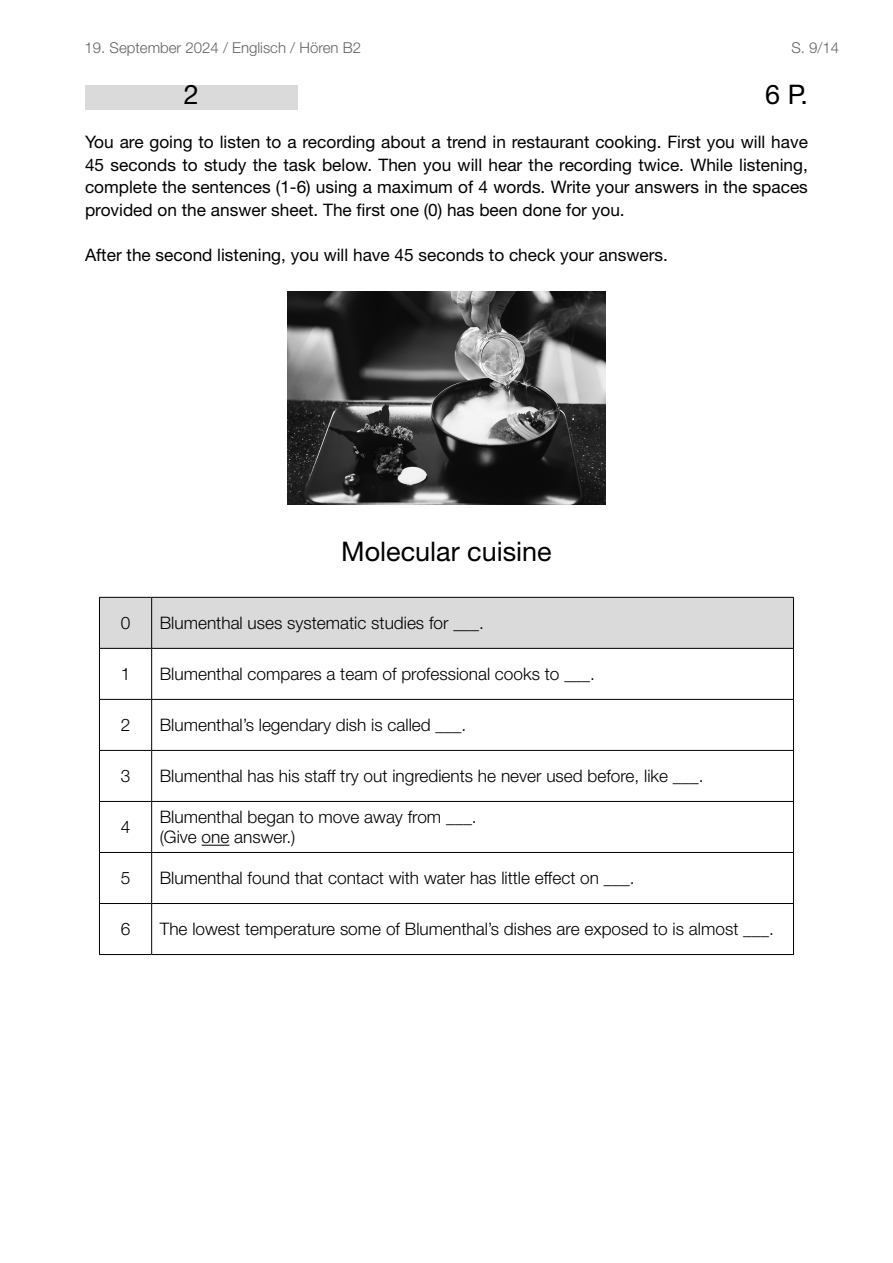
<style>
.page{position:relative;width:893px;height:1263px;background:#fff}
.page>*{position:absolute;margin:0;border:0;box-sizing:border-box;transform-origin:0 0}
.t1{font:27px "Helvetica Neue LT Pro";color:#000}
.t2{font:300 17.25px/20.7px "Helvetica Neue LT Pro";color:#000}
.t3{font:17.25px/22.5px "Helvetica Neue LT Pro";color:#000;text-align:justify}
.t4{font:300 15px "Helvetica Neue LT Std";color:#636363}
</style>
<div class="page">
<div style="left:85px;top:85px;width:213px;height:24px;background:#dadada"></div>
<img style="left:287px;top:291px;width:319px;height:213px">
<div style="left:100px;top:598px;width:693px;height:50px;background:#dadada"></div>
<hr style="left:99px;top:597px;width:53px;height:1px;background:#000">
<hr style="left:152px;top:597px;width:642px;height:1px;background:#000">
<hr style="left:99px;top:648px;width:53px;height:1px;background:#000">
<hr style="left:152px;top:648px;width:642px;height:1px;background:#000">
<hr style="left:99px;top:699px;width:53px;height:1px;background:#000">
<hr style="left:152px;top:699px;width:642px;height:1px;background:#000">
<hr style="left:99px;top:750px;width:53px;height:1px;background:#000">
<hr style="left:152px;top:750px;width:642px;height:1px;background:#000">
<hr style="left:99px;top:801px;width:53px;height:1px;background:#000">
<hr style="left:152px;top:801px;width:642px;height:1px;background:#000">
<hr style="left:99px;top:852px;width:53px;height:1px;background:#000">
<hr style="left:152px;top:852px;width:642px;height:1px;background:#000">
<hr style="left:99px;top:903px;width:53px;height:1px;background:#000">
<hr style="left:152px;top:903px;width:642px;height:1px;background:#000">
<hr style="left:99px;top:954px;width:53px;height:1px;background:#000">
<hr style="left:152px;top:954px;width:642px;height:1px;background:#000">
<hr style="left:99px;top:598px;width:1px;height:50px;background:#000">
<hr style="left:99px;top:649px;width:1px;height:50px;background:#000">
<hr style="left:99px;top:700px;width:1px;height:50px;background:#000">
<hr style="left:99px;top:751px;width:1px;height:50px;background:#000">
<hr style="left:99px;top:802px;width:1px;height:50px;background:#000">
<hr style="left:99px;top:853px;width:1px;height:50px;background:#000">
<hr style="left:99px;top:904px;width:1px;height:50px;background:#000">
<hr style="left:151px;top:598px;width:1px;height:50px;background:#000">
<hr style="left:793px;top:598px;width:1px;height:50px;background:#000">
<hr style="left:151px;top:649px;width:1px;height:50px;background:#000">
<hr style="left:793px;top:649px;width:1px;height:50px;background:#000">
<hr style="left:151px;top:700px;width:1px;height:50px;background:#000">
<hr style="left:793px;top:700px;width:1px;height:50px;background:#000">
<hr style="left:151px;top:751px;width:1px;height:50px;background:#000">
<hr style="left:793px;top:751px;width:1px;height:50px;background:#000">
<hr style="left:151px;top:802px;width:1px;height:50px;background:#000">
<hr style="left:793px;top:802px;width:1px;height:50px;background:#000">
<hr style="left:151px;top:853px;width:1px;height:50px;background:#000">
<hr style="left:793px;top:853px;width:1px;height:50px;background:#000">
<hr style="left:151px;top:904px;width:1px;height:50px;background:#000">
<hr style="left:793px;top:904px;width:1px;height:50px;background:#000">
<svg style="left:202px;top:845px;width:27px;height:1px"></svg>
<p class="t4" style="left:85px;top:39px;width:278px">19. September 2024 / Englisch / Hören B2</p>
<p class="t4" style="left:791px;top:39px;width:49px">S. 9/14</p>
<h1 class="t1" style="left:184px;top:78px;width:17px">2</h1>
<h1 class="t1" style="left:765px;top:78px;width:44px">6 P.</h1>
<p class="t3" style="left:85px;top:130px;width:724px">You are going to listen to a recording about a trend in restaurant cooking. First you will have 45 seconds to study the task below. Then you will hear the recording twice. While listening, complete the sentences (1-6) using a maximum of 4 words. Write your answers in the spaces provided on the answer sheet. The first one (0) has been done for you.</p>
<p class="t3" style="left:85px;top:243px;width:584px">After the second listening, you will have 45 seconds to check your answers.</p>
<h1 class="t1" style="left:341px;top:535px;width:212px">Molecular cuisine</h1>
<p class="t2" style="left:121px;top:612px;width:11px">0</p>
<p class="t2" style="left:160px;top:612px;width:326px">Blumenthal uses systematic studies for ___.</p>
<p class="t2" style="left:121px;top:663px;width:11px">1</p>
<p class="t2" style="left:160px;top:663px;width:437px">Blumenthal compares a team of professional cooks to ___.</p>
<p class="t2" style="left:121px;top:714px;width:11px">2</p>
<p class="t2" style="left:160px;top:714px;width:308px">Blumenthal’s legendary dish is called ___.</p>
<p class="t2" style="left:121px;top:765px;width:11px">3</p>
<p class="t2" style="left:160px;top:765px;width:545px">Blumenthal has his staff try out ingredients he never used before, like ___.</p>
<p class="t2" style="left:121px;top:816px;width:11px">4</p>
<p class="t2" style="left:160px;top:806px;width:318px">Blumenthal began to move away from ___. (Give one answer.)</p>
<p class="t2" style="left:121px;top:867px;width:11px">5</p>
<p class="t2" style="left:160px;top:867px;width:476px">Blumenthal found that contact with water has little effect on ___.</p>
<p class="t2" style="left:121px;top:918px;width:11px">6</p>
<p class="t2" style="left:160px;top:918px;width:616px">The lowest temperature some of Blumenthal’s dishes are exposed to is almost ___.</p>
</div>
